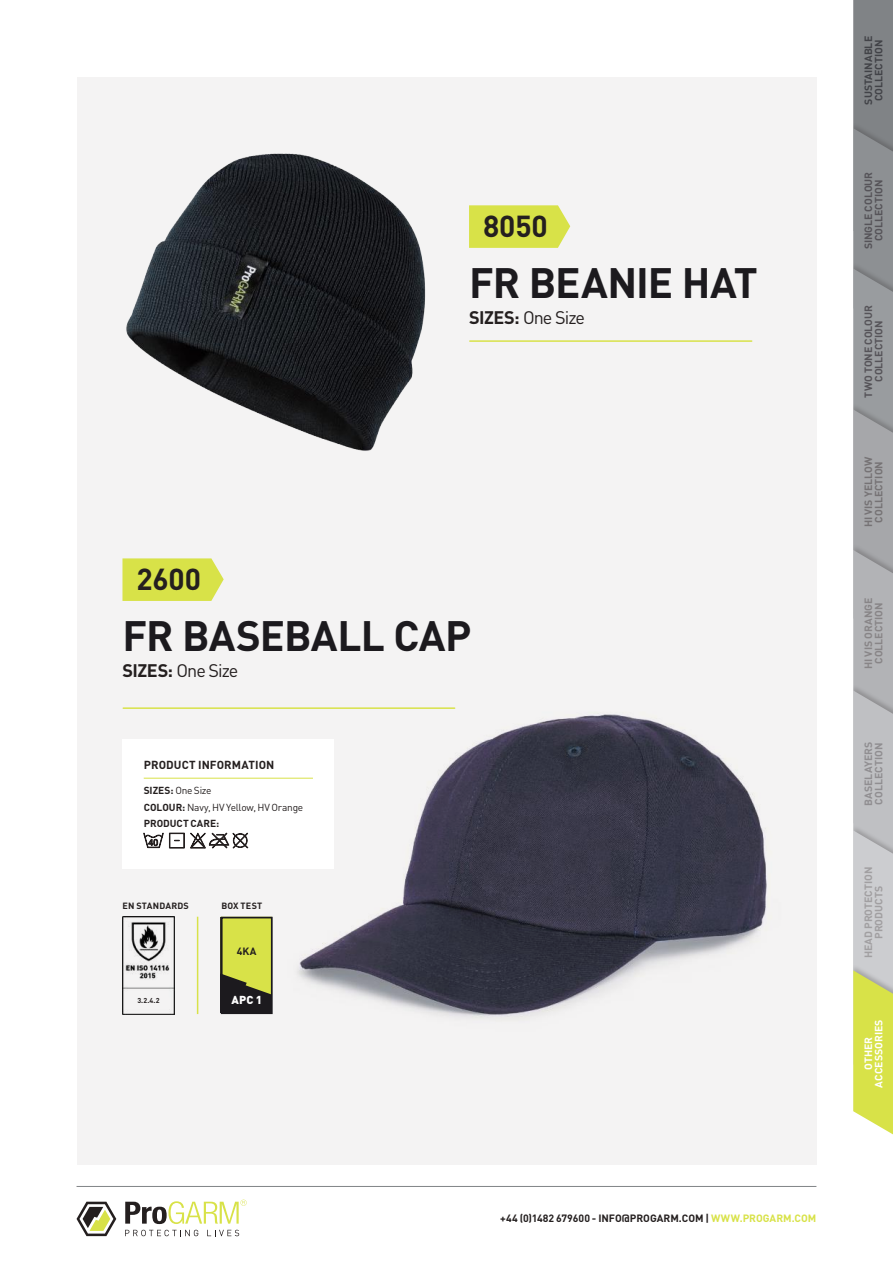
<style>
.page{position:relative;width:893px;height:1263px;background:#fff}
.page>*{position:absolute;margin:0;border:0;box-sizing:border-box;transform-origin:0 0}
.t1{font:700 42px "DIN";letter-spacing:-.02em;color:#1c1a1e}
.t2{font:700 30px "DIN";letter-spacing:-.01em;color:#241f1f}
.t3{font:18px "DIN";letter-spacing:-.055em;color:#241f1f}
.t4{font:700 11.55px "DIN";letter-spacing:.01em;color:#241f1f}
.t5{font:900 11.4px "DIN";color:#fff}
.t6{font:700 10.5px "DIN";color:#241f1f}
.t7{font:700 10.5px/10.5px "DIN";color:#565459;text-align:center}
.t8{font:700 10.5px/10.5px "DIN";color:#a19fa1;text-align:center}
.t9{font:700 10.5px/10.5px "DIN";color:#888587;text-align:center}
.t10{font:700 10.5px/10.5px "DIN";color:#767375;text-align:center}
.t11{font:700 10.5px/10.5px "DIN";color:#424348;text-align:center}
.t12{font:700 10.5px/10.5px "DIN";color:#908e91}
.t13{font:700 10.5px/10.5px "DIN";color:#fff;text-align:center}
.t14{font:10.2px/16.4px "DIN";letter-spacing:-.025em;color:#241f1f}
.t15{font:700 9px "DIN";letter-spacing:.02em;color:#241f1f}
.t16{font:700 7.05px "DIN";color:#241f1f}
.s1{font-weight:700}
.s2{color:#d8e248}
</style>
<div class="page">
<svg style="left:853px;top:0;width:40px;height:1135px;background:#acaf9f"></svg>
<div style="left:77px;top:77px;width:739px;height:1088px;background:#f4f3f3"></div>
<hr style="left:470px;top:340px;width:282px;height:2px;background:#d8e248">
<hr style="left:123px;top:707px;width:332px;height:2px;background:#d8e248">
<img style="left:126px;top:153px;width:300px;height:298px">
<img style="left:277px;top:631px;width:540px;height:434px">
<svg style="left:469px;top:205px;width:101px;height:43px;background:#d9e353"></svg>
<svg style="left:122px;top:558px;width:102px;height:43px;background:#dae355"></svg>
<div style="left:122px;top:740px;width:212px;height:129px;background:#fff"></div>
<hr style="left:144px;top:778px;width:169px;height:1px;background:#d8e248">
<img style="left:123px;top:916px;width:51px;height:98px">
<div style="left:221px;top:917px;width:51px;height:95px;background:#1c1a1e"></div>
<svg style="left:224px;top:920px;width:46px;height:74px;background:#bfc842"></svg>
<div style="left:221px;top:917px;width:52px;height:97px;border:2px solid #1c1a1e"></div>
<hr style="left:197px;top:917px;width:1px;height:97px;background:#d8e248">
<svg style="left:144px;top:833px;width:19px;height:15px"></svg>
<svg style="left:169px;top:833px;width:15px;height:15px"></svg>
<svg style="left:191px;top:833px;width:57px;height:15px"></svg>
<svg style="left:125px;top:1199px;width:122px;height:25px"></svg>
<svg style="left:125px;top:1230px;width:73px;height:6px"></svg>
<svg style="left:207px;top:1230px;width:32px;height:6px"></svg>
<svg style="left:77px;top:1202px;width:39px;height:34px"></svg>
<hr style="left:77px;top:1186px;width:739px;height:1px;background:#808386">
<h2 class="t2" style="left:483px;top:207px;width:66px">8050</h2>
<h2 class="t2" style="left:137px;top:560px;width:66px">2600</h2>
<h1 class="t1" style="left:469px;top:255px;width:290px">FR BEANIE HAT</h1>
<h3 class="t3" style="left:469px;top:306px;width:117px"><span class="s1">SIZES:</span> One Size</h3>
<h1 class="t1" style="left:122px;top:608px;width:351px">FR BASEBALL CAP</h1>
<h3 class="t3" style="left:122px;top:659px;width:117px"><span class="s1">SIZES:</span> One Size</h3>
<p class="t4" style="left:144px;top:757px;width:132px">PRODUCT INFORMATION</p>
<p class="t14" style="left:144px;top:782px;width:161px"><span class="s1">SIZES:</span> One Size<br><span class="s1">COLOUR:</span> Navy, HV Yellow, HV Orange<br><span class="s1">PRODUCT CARE:</span></p>
<p class="t15" style="left:122px;top:899px;width:68px">EN STANDARDS</p>
<p class="t16" style="left:137px;top:996px;width:24px">3.2.4.2</p>
<p class="t15" style="left:221px;top:899px;width:42px">BOX TEST</p>
<p class="t6" style="left:237px;top:944px;width:21px">4KA</p>
<p class="t5" style="left:231px;top:992px;width:32px">APC 1</p>
<p class="t11" style="left:862px;top:105px;width:70px;rotate:-90deg">SUSTAINABLE<br>COLLECTION</p>
<p class="t7" style="left:862px;top:249px;width:79px;rotate:-90deg">SINGLE COLOUR<br>COLLECTION</p>
<p class="t7" style="left:862px;top:398px;width:94px;rotate:-90deg">TWO TONE COLOUR<br>COLLECTION</p>
<p class="t10" style="left:862px;top:527px;width:72px;rotate:-90deg">HI VIS YELLOW<br>COLLECTION</p>
<p class="t9" style="left:862px;top:669px;width:73px;rotate:-90deg">HI VIS ORANGE<br>COLLECTION</p>
<p class="t12" style="left:862px;top:806px;width:66px;rotate:-90deg">BASELAYERS<br>COLLECTION</p>
<p class="t8" style="left:862px;top:958px;width:93px;rotate:-90deg">HEAD PROTECTION<br>PRODUCTS</p>
<p class="t13" style="left:862px;top:1088px;width:70px;rotate:-90deg">OTHER<br>ACCESSORIES</p>
<p class="t6" style="left:500px;top:1211px;width:318px">+44 (0)1482 679600 - INFO@PROGARM.COM | <span class="s2">WWW.PROGARM.COM</span></p>
</div>
